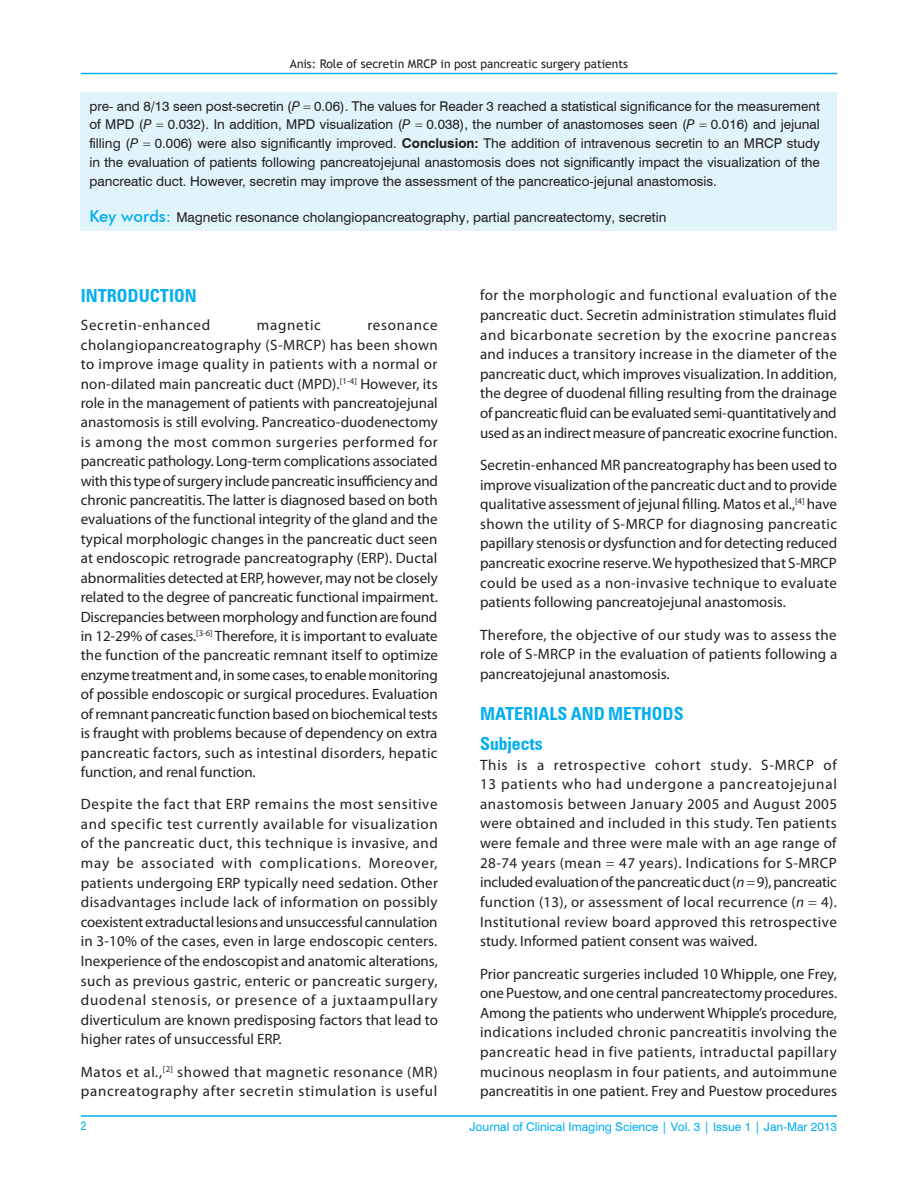
<style>
.page{position:relative;width:918px;height:1188px;background:#fff}
.page>*{position:absolute;margin:0;border:0;box-sizing:border-box;transform-origin:0 0}
.t1{font:700 condensed 18px "Zurich BT";color:#00aeef}
.TX{font:15px/19.6px "Myriad Pro";color:#231f20;text-align:justify}
.TX-2{font:15px/19.5px "Myriad Pro";letter-spacing:.045em;color:#231f20}
.TX-3{font:15px "Myriad Pro";letter-spacing:.05em;color:#231f20}
.ABS{font:13.5px/18.9px "Swiss 721 BT";color:#231f20;text-align:justify}
.KWD{font:13.5px "Swiss 721 BT";color:#231f20}
.VRF{font:12px "Swiss 721 BT";color:#00aeef}
.t2{font:12px "Trebuchet MS";color:#231f20}
.V_FOLIO{font:condensed 12px "Helvetica";color:#00aeef}
.s1{font-style:italic}
.s2{font-weight:700}
.s3{font-family:"Futura BT";font-weight:500;font-size:16.5px;color:#00aeef}
</style>
<div class="page">
<hr style="left:81px;top:73px;width:756px;height:1px;background:#00aeef">
<hr style="left:81px;top:1116px;width:756px;height:1px;background:#00aeef">
<div style="left:81px;top:92px;width:756px;height:139px;background:#e1f4fc"></div>
<p class="t2" style="left:290px;top:56px;width:340px">Anis: Role of secretin MRCP in post pancreatic surgery patients</p>
<p class="ABS" style="left:89px;top:96px;width:732px">pre‑ and 8/13 seen post‑secretin (<span class="s1">P</span> 0.06). The values for Reader 3 reached a statistical significance for the measurement of MPD (<span class="s1">P</span> 0.032). In addition, MPD visualization (<span class="s1">P</span> 0.038), the number of anastomoses seen (<span class="s1">P</span> 0.016) and jejunal filling (<span class="s1">P</span> 0.006) were also significantly improved. <span class="s2">Conclusion:</span> The addition of intravenous secretin to an MRCP study in the evaluation of patients following pancreatojejunal anastomosis does not significantly impact the visualization of the pancreatic duct. However, secretin may improve the assessment of the pancreatico‑jejunal anastomosis.</p>
<p class="KWD" style="left:89px;top:209px;width:579px"><span class="s3">Key words:</span> Magnetic resonance cholangiopancreatography, partial pancreatectomy, secretin</p>
<h1 class="t1" style="left:81px;top:285px;width:117px">INTRODUCTION</h1>
<p class="TX-3" style="left:81px;top:316px;width:131px">Secretin‑enhanced</p>
<p class="TX-3" style="left:257px;top:316px;width:66px">magnetic</p>
<p class="TX" style="left:81px;top:315px;width:359px;text-indent:287px">resonance cholangiopancreatography (S‑MRCP) has been shown to improve image quality in patients with a normal or non‑dilated main pancreatic duct (MPD).<sup>[1‑4]</sup> However, its role in the management of patients with pancreatojejunal anastomosis is still evolving. Pancreatico‑duodenectomy is among the most common surgeries performed for pancreatic pathology. Long‑term complications associated with this type of surgery include pancreatic insufficiency and chronic pancreatitis. The latter is diagnosed based on both evaluations of the functional integrity of the gland and the typical morphologic changes in the pancreatic duct seen at endoscopic retrograde pancreatography (ERP). Ductal abnormalities detected at ERP, however, may not be closely related to the degree of pancreatic functional impairment.<br>Discrepancies between morphology and function are found in 12‑29% of cases.<sup>[3‑6]</sup> Therefore, it is important to evaluate the function of the pancreatic remnant itself to optimize enzyme treatment and, in some cases, to enable monitoring of possible endoscopic or surgical procedures. Evaluation of remnant pancreatic function based on biochemical tests is fraught with problems because of dependency on extra pancreatic factors, such as intestinal disorders, hepatic function, and renal function.</p>
<p class="TX" style="left:81px;top:794px;width:359px">Despite the fact that ERP remains the most sensitive and specific test currently available for visualization of the pancreatic duct, this technique is invasive, and may be associated with complications. Moreover, patients undergoing ERP typically need sedation. Other disadvantages include lack of information on possibly coexistent extraductal lesions and unsuccessful cannulation in 3‑10% of the cases, even in large endoscopic centers.<br>Inexperience of the endoscopist and anatomic alterations, such as previous gastric, enteric or pancreatic surgery, duodenal stenosis, or presence of a juxtaampullary diverticulum are known predisposing factors that lead to higher rates of unsuccessful ERP.</p>
<p class="TX-2" style="left:81px;top:1062px;width:358px">Matos et al<span class="s1">.</span>,<sup>[2]</sup> showed that magnetic resonance (MR) pancreatography after secretin stimulation is useful</p>
<p class="TX" style="left:480px;top:285px;width:359px">for the morphologic and functional evaluation of the pancreatic duct. Secretin administration stimulates fluid and bicarbonate secretion by the exocrine pancreas and induces a transitory increase in the diameter of the pancreatic duct, which improves visualization. In addition, the degree of duodenal filling resulting from the drainage of pancreatic fluid can be evaluated semi‑quantitatively and used as an indirect measure of pancreatic exocrine function.</p>
<p class="TX" style="left:480px;top:455px;width:359px">Secretin‑enhanced MR pancreatography has been used to improve visualization of the pancreatic duct and to provide qualitative assessment of jejunal filling. Matos et al.,<sup>[4]</sup> have shown the utility of S‑MRCP for diagnosing pancreatic papillary stenosis or dysfunction and for detecting reduced pancreatic exocrine reserve. We hypothesized that S‑MRCP could be used as a non‑invasive technique to evaluate patients following pancreatojejunal anastomosis.</p>
<p class="TX" style="left:480px;top:625px;width:359px">Therefore, the objective of our study was to assess the role of S‑MRCP in the evaluation of patients following a pancreatojejunal anastomosis.</p>
<h1 class="t1" style="left:480px;top:702px;width:205px">MATERIALS AND METHODS</h1>
<h2 class="t1" style="left:480px;top:733px;width:64px">Subjects</h2>
<p class="TX" style="left:480px;top:754px;width:359px">This is a retrospective cohort study. S‑MRCP of 13 patients who had undergone a pancreatojejunal anastomosis between January 2005 and August 2005 were obtained and included in this study. Ten patients were female and three were male with an age range of 28‑74 years (mean 47 years). Indications for S‑MRCP included evaluation of the pancreatic duct (<span class="s1">n</span> 9), pancreatic function (13), or assessment of local recurrence (<span class="s1">n</span> 4).<br>Institutional review board approved this retrospective study. Informed patient consent was waived.</p>
<p class="TX" style="left:480px;top:963px;width:359px">Prior pancreatic surgeries included 10 Whipple, one Frey, one Puestow, and one central pancreatectomy procedures.<br>Among the patients who underwent Whipple’s procedure, indications included chronic pancreatitis involving the pancreatic head in five patients, intraductal papillary mucinous neoplasm in four patients, and autoimmune pancreatitis in one patient. Frey and Puestow procedures</p>
<p class="V_FOLIO" style="left:81px;top:1119px;width:7px">2</p>
<p class="VRF" style="left:469px;top:1119px;width:369px">Journal of Clinical Imaging Science | Vol. 3 | Issue 1 | Jan-Mar 2013</p>
</div>
